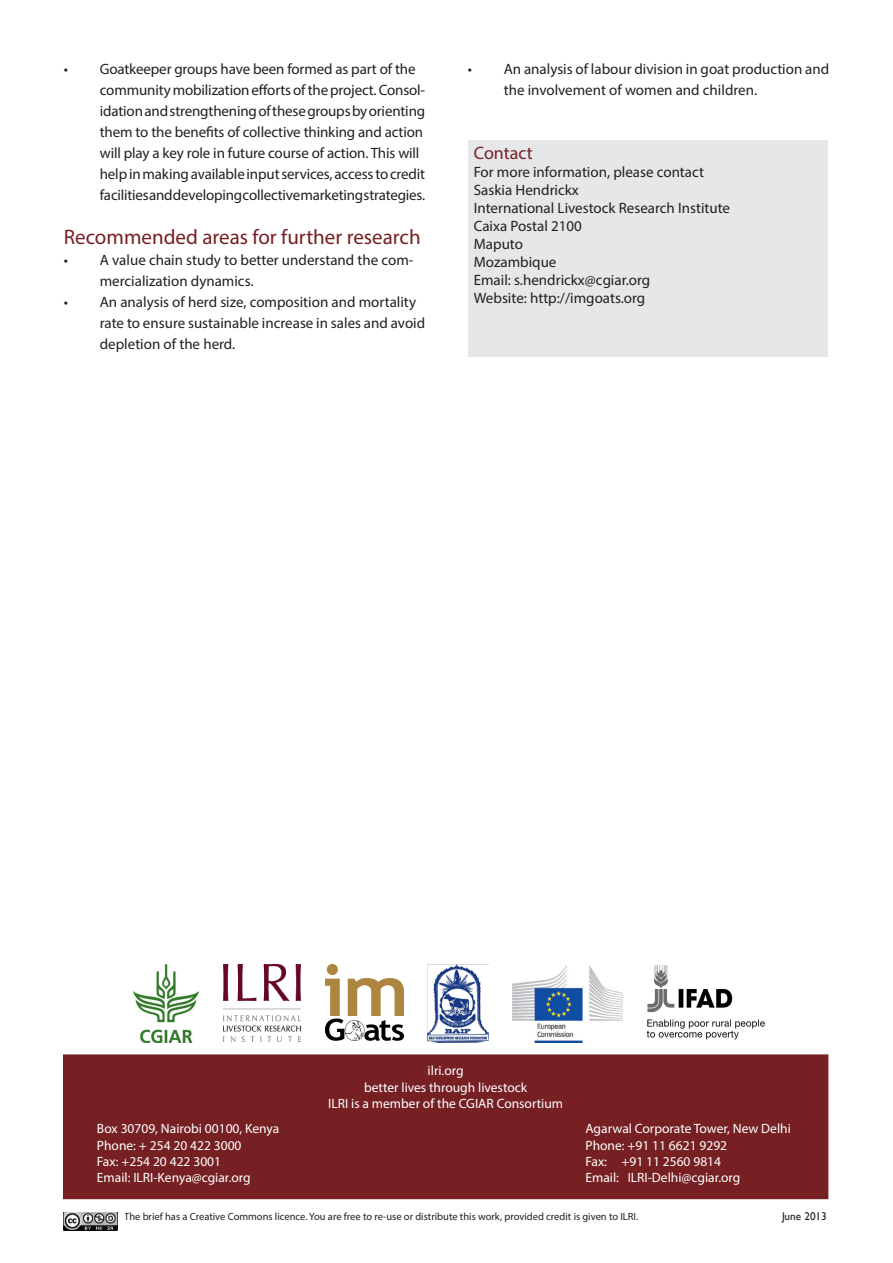
<style>
.page{position:relative;width:893px;height:1263px;background:#fff}
.page>*{position:absolute;margin:0;border:0;box-sizing:border-box;transform-origin:0 0}
.Heading_1{font:21px "Myriad Pro";color:#762023}
.Heading_2{font:18px "Myriad Pro";color:#762023}
.Heading_2-2{font:15px/21px "Myriad Pro";letter-spacing:-.005em;color:#231f20}
.Table_text{font:13.5px/16.2px "Myriad Pro";color:#fff}
.address{font:11.25px "Gill Sans";color:#231f20}
.address-2{font:10.5px "Myriad Pro";color:#231f20}
</style>
<div class="page">
<hr style="left:63px;top:1218px;width:766px;height:1px;background:#762123">
<div style="left:124px;top:1212px;width:705px;height:24px;background:#fff"></div>
<div style="left:64px;top:1212px;width:61px;height:18px;background:#fff"></div>
<img style="left:64px;top:1212px;width:54px;height:18px">
<div style="left:468px;top:140px;width:360px;height:217px;background:#e6e7e9"></div>
<div style="left:63px;top:1054px;width:765px;height:145px;background:#762023"></div>
<img style="left:224px;top:965px;width:76px;height:76px">
<img style="left:326px;top:965px;width:77px;height:75px">
<img style="left:133px;top:965px;width:66px;height:77px">
<img style="left:647px;top:965px;width:118px;height:75px">
<img style="left:512px;top:966px;width:111px;height:76px">
<img style="left:428px;top:965px;width:60px;height:77px">
<p class="Heading_2-2" style="left:100px;top:58px;width:327px;text-indent:-36px">• Goatkeeper groups have been formed as part of the community mobilization efforts of the project. Consol&shy;idation and strengthening of these groups by orienting them to the benefits of collective thinking and action will play a key role in future course of action. This will help in making available input services, access to credit facilities and developing collective marketing strategies.</p>
<p class="Heading_1" style="left:64px;top:224px;width:358px">Recommended areas for further research</p>
<p class="Heading_2-2" style="left:100px;top:249px;width:315px;text-indent:-36px">• A value chain study to better understand the com&shy;mercialization dynamics.</p>
<p class="Heading_2-2" style="left:100px;top:291px;width:327px;text-indent:-36px">• An analysis of herd size, composition and mortality rate to ensure sustainable increase in sales and avoid depletion of the herd.</p>
<p class="Heading_2-2" style="left:504px;top:58px;width:327px;text-indent:-36px">• An analysis of labour division in goat production and the involvement of women and children.</p>
<p class="Heading_2" style="left:474px;top:141px;width:60px">Contact</p>
<p class="Heading_2-2" style="left:474px;top:162px;width:258px;line-height:18px">For more information, please contact<br>Saskia Hendrickx<br>International Livestock Research Institute<br>Caixa Postal 2100<br>Maputo<br>Mozambique<br>Email: s.hendrickx@cgiar.org<br>Website: http://imgoats.org</p>
<p class="Table_text" style="left:328px;top:1062px;width:236px;text-align:center">ilri.org<br>better lives through livestock<br>ILRI is a member of the CGIAR Consortium</p>
<p class="Table_text" style="left:97px;top:1120px;width:184px">Box 30709, Nairobi 00100, Kenya<br>Phone: + 254 20 422 3000<br>Fax: +254 20 422 3001<br>Email: ILRI-Kenya@cgiar.org</p>
<p class="Table_text" style="left:585px;top:1120px;width:207px">Agarwal Corporate Tower, New Delhi<br>Phone: +91 11 6621 9292<br>Fax: +91 11 2560 9814<br>Email: ILRI-Delhi@cgiar.org</p>
<p class="address-2" style="left:124px;top:1210px;width:515px">The brief has a Creative Commons licence. You are free to re-use or distribute this work, provided credit is given to ILRI.</p>
<p class="address" style="left:782px;top:1210px;width:46px">June 2013</p>
</div>
